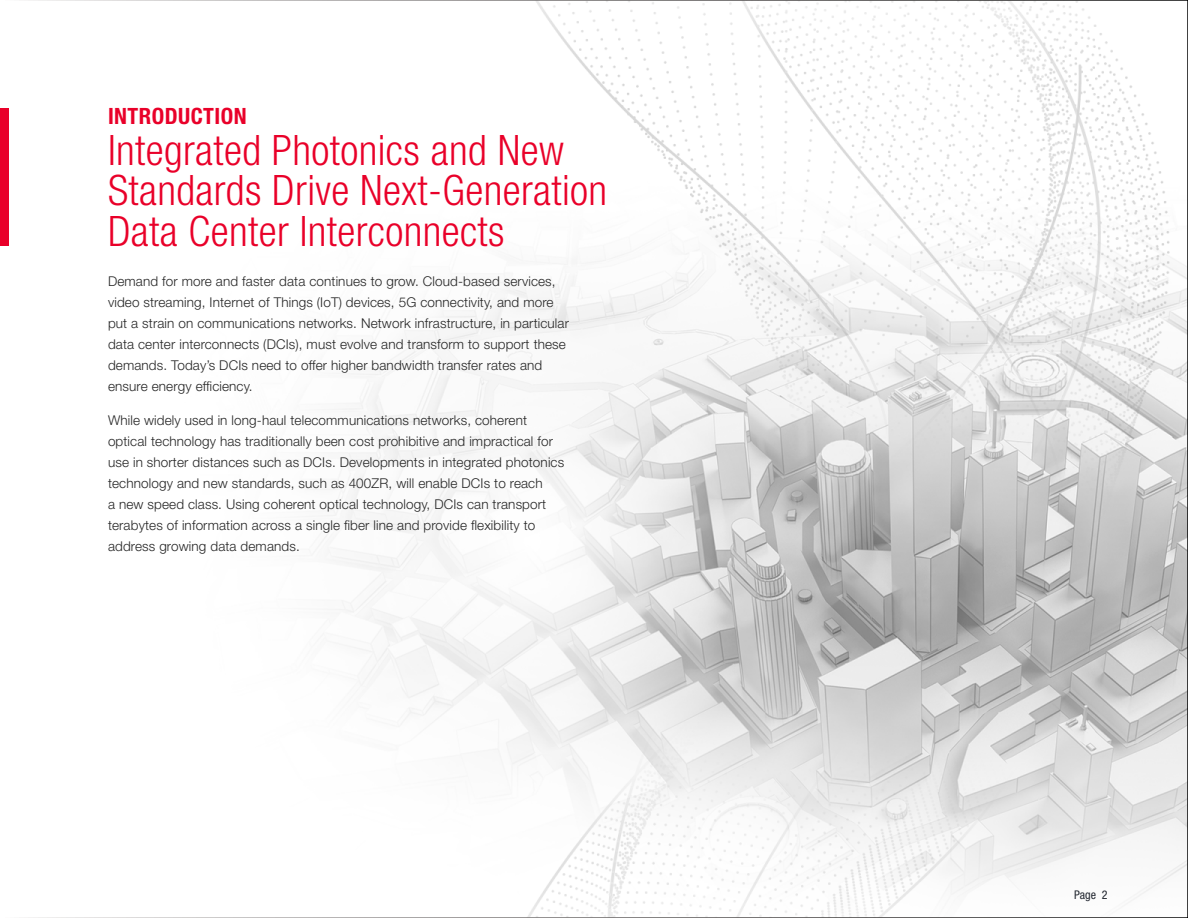
<style>
.page{position:relative;width:1188px;height:918px;background:#fff}
.page>*{position:absolute;margin:0;border:0;box-sizing:border-box;transform-origin:0 0}
.t1{font:300 condensed 42px/40.5px "Helvetica Neue LT Std";letter-spacing:.01em;color:#e90029}
.t2{font:700 condensed 22.5px "Helvetica Neue LT Std";letter-spacing:.02em;color:#e90029}
.t3{font:300 13.5px/21px "Helvetica Neue LT Std";letter-spacing:.01em;color:#262626}
.t4{font:condensed 12px "Helvetica Neue LT Std";color:#222730}
</style>
<div class="page">
<img style="left:314px;top:3px;width:871px;height:912px">
<div style="left:0;top:108px;width:9px;height:138px;background:#e90029"></div>
<h2 class="t2" style="left:108px;top:103px;width:140px">INTRODUCTION</h2>
<h1 class="t1" style="left:108px;top:130px;width:501px">Integrated Photonics and New<br>Standards Drive Next-Generation<br>Data Center Interconnects</h1>
<p class="t3" style="left:108px;top:270px;width:462px">Demand for more and faster data continues to grow. Cloud-based services, video streaming, Internet of Things (IoT) devices, 5G connectivity, and more put a strain on communications networks. Network infrastructure, in particular data center interconnects (DCIs), must evolve and transform to support these demands. Today’s DCIs need to offer higher bandwidth transfer rates and ensure energy efficiency.</p>
<p class="t3" style="left:108px;top:410px;width:458px">While widely used in long-haul telecommunications networks, coherent optical technology has traditionally been cost prohibitive and impractical for use in shorter distances such as DCIs. Developments in integrated photonics technology and new standards, such as 400ZR, will enable DCIs to reach<br>a new speed class. Using coherent optical technology, DCIs can transport terabytes of information across a single fiber line and provide flexibility to address growing data demands.</p>
<p class="t4" style="left:1074px;top:887px;width:35px">Page 2</p>
</div>
